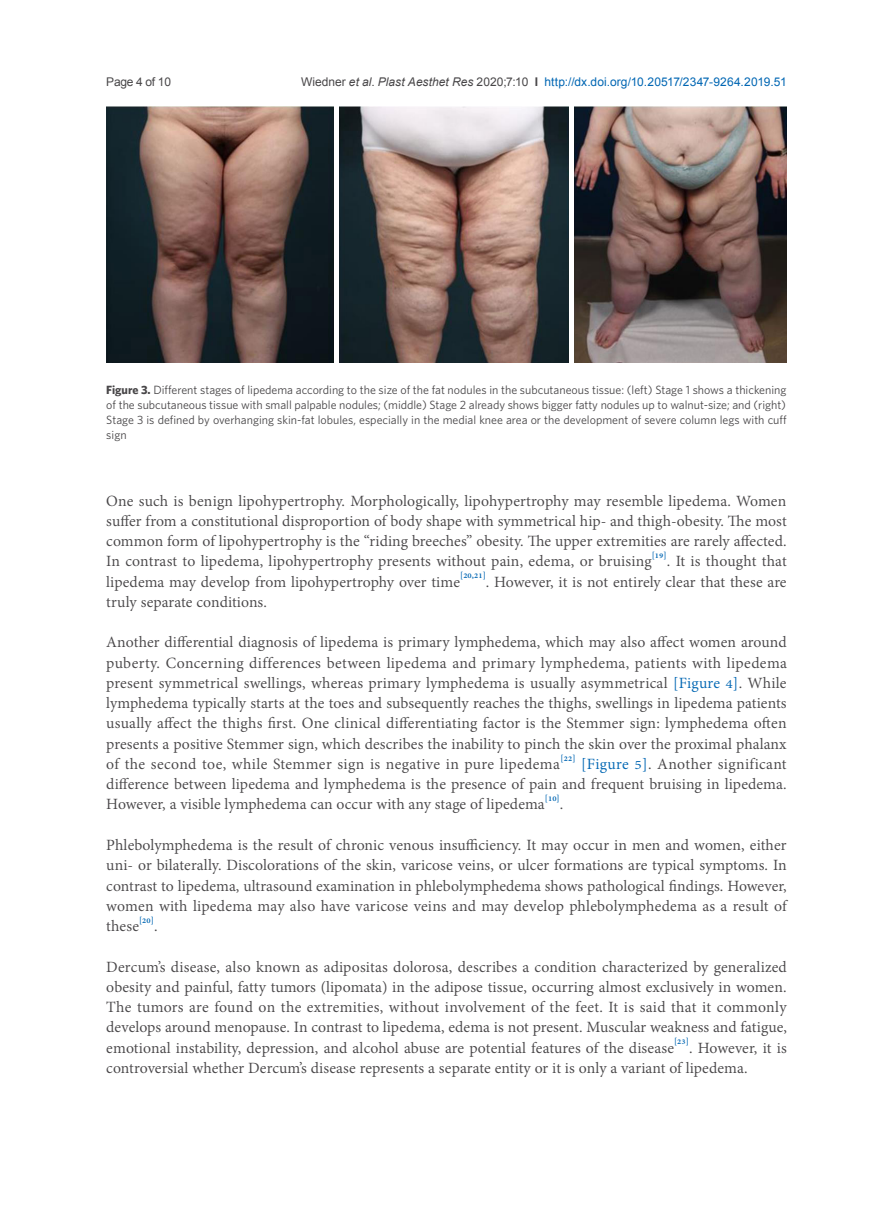
<style>
.page{position:relative;width:893px;height:1212px;background:#fff}
.page>*{position:absolute;margin:0;border:0;box-sizing:border-box;transform-origin:0 0}
.正文{font:19.2px/20.2px "Adobe Thai";letter-spacing:.005em;color:#484648;text-align:justify}
.t1{font:12px/15px "Whitney";color:#484648;text-align:justify}
.t2{font:12px "Arial";letter-spacing:.005em;color:#0166b3}
.t3{font:12px "Arial";letter-spacing:-.025em;color:#484648}
.s1{color:#484648}
.s2{font-style:italic;color:#484648}
.s3{font-weight:700;color:#484648}
.s4{font-weight:700}
.s5{color:#0166b3}
</style>
<div class="page">
<img style="left:106px;top:106px;width:681px;height:256px">
<hr style="left:335px;top:98px;width:4px;height:273px;background:#fff">
<hr style="left:570px;top:98px;width:4px;height:273px;background:#fff">
<p class="t3" style="left:106px;top:73px;width:66px">Page 4 of 10</p>
<p class="t2" style="left:301px;top:73px;width:487px"><span class="s1">Wiedner</span> <span class="s2">et al</span><span class="s1">.</span> <span class="s2">Plast Aesthet Res</span> <span class="s1">2020;7:10</span> <span class="s3">I</span> http://dx.doi.org/10.20517/2347-9264.2019.51</p>
<p class="t1" style="left:106px;top:382px;width:682px"><span class="s4">Figure 3.</span> Different stages of lipedema according to the size of the fat nodules in the subcutaneous tissue: (left) Stage 1 shows a thickening of the subcutaneous tissue with small palpable nodules; (middle) Stage 2 already shows bigger fatty nodules up to walnut-size; and (right)<br>Stage 3 is defined by overhanging skin-fat lobules, especially in the medial knee area or the development of severe column legs with cuff sign</p>
<p class="正文" style="left:106px;top:489px;width:682px">One such is benign lipohypertrophy. Morphologically, lipohypertrophy may resemble lipedema. Women suffer from a constitutional disproportion of body shape with symmetrical hip- and thigh-obesity. The most common form of lipohypertrophy is the “riding breeches” obesity. The upper extremities are rarely affected.<br>In contrast to lipedema, lipohypertrophy presents without pain, edema, or bruising<sup>[19]</sup>. It is thought that lipedema may develop from lipohypertrophy over time<sup>[20,21]</sup>. However, it is not entirely clear that these are truly separate conditions.</p>
<p class="正文" style="left:106px;top:631px;width:682px">Another differential diagnosis of lipedema is primary lymphedema, which may also affect women around puberty. Concerning differences between lipedema and primary lymphedema, patients with lipedema present symmetrical swellings, whereas primary lymphedema is usually asymmetrical <span class="s5">[Figure 4]</span>. While lymphedema typically starts at the toes and subsequently reaches the thighs, swellings in lipedema patients usually affect the thighs first. One clinical differentiating factor is the Stemmer sign: lymphedema often presents a positive Stemmer sign, which describes the inability to pinch the skin over the proximal phalanx of the second toe, while Stemmer sign is negative in pure lipedema<sup>[22]</sup> <span class="s5">[Figure 5]</span>. Another significant difference between lipedema and lymphedema is the presence of pain and frequent bruising in lipedema.<br>However, a visible lymphedema can occur with any stage of lipedema<sup>[10]</sup>.</p>
<p class="正文" style="left:106px;top:833px;width:682px">Phlebolymphedema is the result of chronic venous insufficiency. It may occur in men and women, either uni- or bilaterally. Discolorations of the skin, varicose veins, or ulcer formations are typical symptoms. In contrast to lipedema, ultrasound examination in phlebolymphedema shows pathological findings. However, women with lipedema may also have varicose veins and may develop phlebolymphedema as a result of these<sup>[20]</sup>.</p>
<p class="正文" style="left:106px;top:955px;width:682px">Dercum’s disease, also known as adipositas dolorosa, describes a condition characterized by generalized obesity and painful, fatty tumors (lipomata) in the adipose tissue, occurring almost exclusively in women.<br>The tumors are found on the extremities, without involvement of the feet. It is said that it commonly develops around menopause. In contrast to lipedema, edema is not present. Muscular weakness and fatigue, emotional instability, depression, and alcohol abuse are potential features of the disease<sup>[23]</sup>. However, it is controversial whether Dercum’s disease represents a separate entity or it is only a variant of lipedema.</p>
</div>
